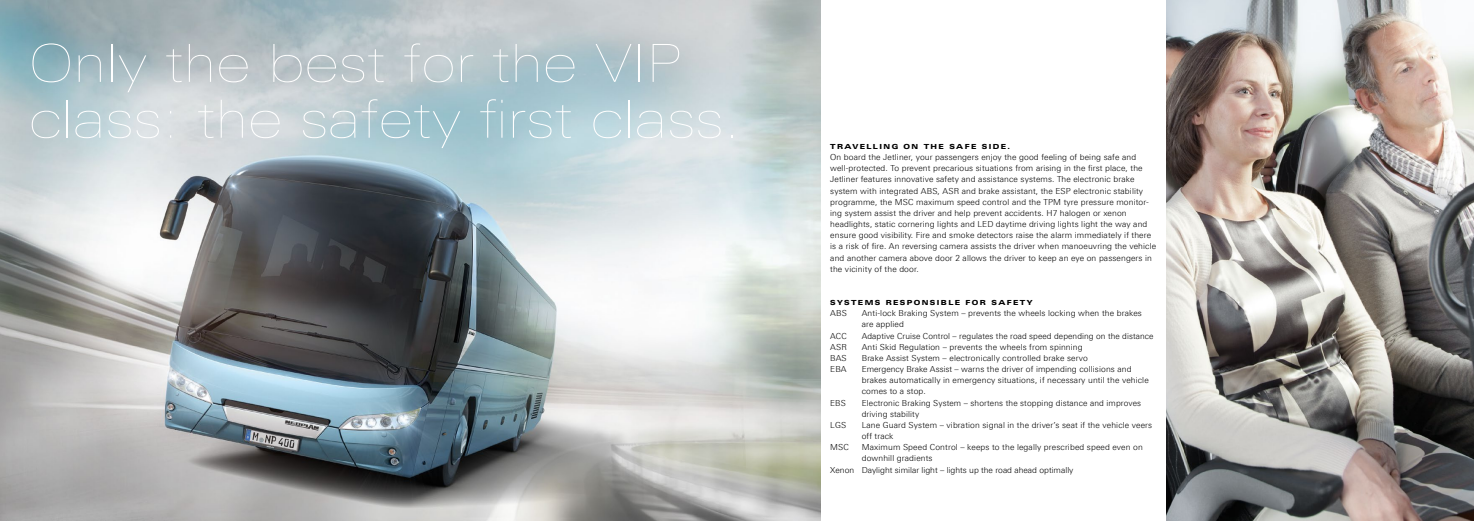
<style>
.page{position:relative;width:1474px;height:521px;background:#fff}
.page>*{position:absolute;margin:0;border:0;box-sizing:border-box;transform-origin:0 0}
.t1{font:52.5px/55.8px "Linotype Univers 140 Ex Ult Lt";color:#fff}
.t2{font:300 8.31px/11.2px "Linotype Univers 330";letter-spacing:.015em;color:#000}
.t3{font:800 7px "Linotype Univers 740 Ex";letter-spacing:.2em;color:#000}
</style>
<div class="page">
<img style="left:0;top:0;width:820px;height:521px">
<img style="left:1166px;top:0;width:307px;height:521px">
<h1 class="t1" style="left:29px;top:36px;width:713px">Only the best for the VIP class: the safety first class.</h1>
<p class="t3" style="left:830px;top:142px;width:181px">TRAVELLING ON THE SAFE SIDE.</p>
<p class="t2" style="left:830px;top:151px;width:327px">On board the Jetliner, your passengers enjoy the good feeling of being safe and well-protected. To prevent precarious situations from arising in the first place, the Jetliner features innovative safety and assistance systems. The electronic brake system with integrated ABS, ASR and brake assistant, the ESP electronic stability programme, the MSC maximum speed control and the TPM tyre pressure monitor&shy;ing system assist the driver and help prevent accidents. H7 halogen or xenon headlights, static cornering lights and LED daytime driving lights light the way and ensure good visibility. Fire and smoke detectors raise the alarm immediately if there is a risk of fire. An reversing camera assists the driver when manoeuvring the vehicle and another camera above door 2 allows the driver to keep an eye on passengers in the vicinity of the door.</p>
<p class="t3" style="left:830px;top:298px;width:204px">SYSTEMS RESPONSIBLE FOR SAFETY</p>
<p class="t2" style="left:830px;top:308px;width:18px">ABS</p>
<p class="t2" style="left:861px;top:308px;width:281px">Anti-lock Braking System – prevents the wheels locking when the brakes are applied</p>
<p class="t2" style="left:830px;top:330px;width:18px">ACC</p>
<p class="t2" style="left:861px;top:330px;width:293px">Adaptive Cruise Control – regulates the road speed depending on the distance</p>
<p class="t2" style="left:830px;top:341px;width:18px">ASR</p>
<p class="t2" style="left:861px;top:341px;width:222px">Anti Skid Regulation – prevents the wheels from spinning</p>
<p class="t2" style="left:830px;top:352px;width:18px">BAS</p>
<p class="t2" style="left:861px;top:352px;width:227px">Brake Assist System – electronically controlled brake servo</p>
<p class="t2" style="left:830px;top:363px;width:18px">EBA</p>
<p class="t2" style="left:861px;top:363px;width:288px">Emergency Brake Assist – warns the driver of impending collisions and brakes automatically in emergency situations, if necessary until the vehicle comes to a stop.</p>
<p class="t2" style="left:830px;top:397px;width:17px">EBS</p>
<p class="t2" style="left:861px;top:397px;width:281px">Electronic Braking System – shortens the stopping distance and improves driving stability</p>
<p class="t2" style="left:830px;top:419px;width:17px">LGS</p>
<p class="t2" style="left:861px;top:419px;width:292px">Lane Guard System – vibration signal in the driver’s seat if the vehicle veers off track</p>
<p class="t2" style="left:830px;top:442px;width:20px">MSC</p>
<p class="t2" style="left:861px;top:442px;width:282px">Maximum Speed Control – keeps to the legally prescribed speed even on</p>
<p class="t2" style="left:861px;top:453px;width:72px">downhill gradients</p>
<p class="t2" style="left:830px;top:464px;width:245px">Xenon Daylight similar light – lights up the road ahead optimally</p>
</div>
